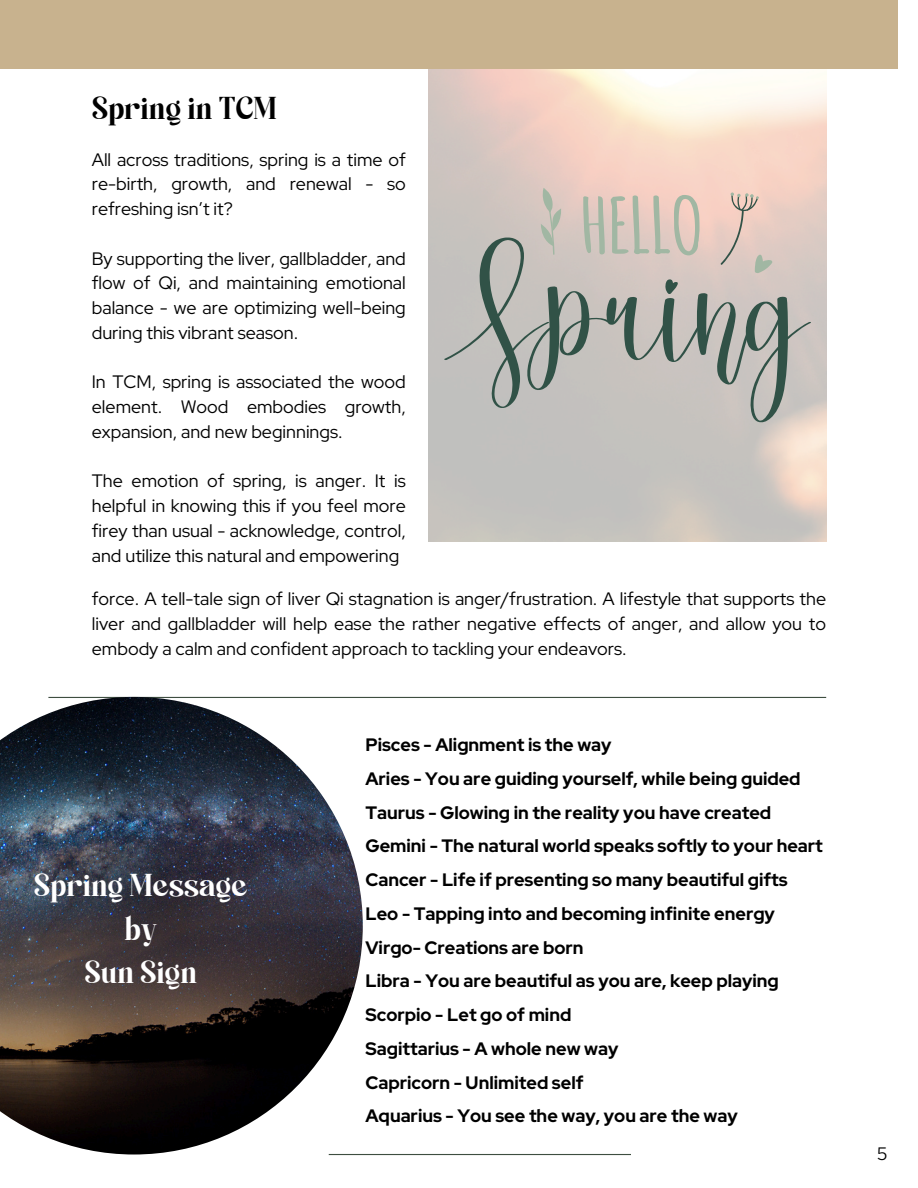
<style>
.page{position:relative;width:918px;height:1188px;background:#fff}
.page>*{position:absolute;margin:0;border:0;box-sizing:border-box;transform-origin:0 0}
.t1{font:31.5px/43.8px "Boiling";color:#fff;text-align:center}
.t2{font:31.5px "Boiling";color:#000}
.t3{font:18px/24.8px "Red Hat Display";color:#000;text-align:justify}
.t4{font:700 18px/33.8px "Red Hat Display";color:#000}
</style>
<div class="page">
<div style="left:0;top:0;width:897px;height:69px;background:#c8b28e"></div>
<hr style="left:329px;top:1154px;width:302px;height:1px;background:#3e4e40">
<svg style="left:444px;top:188px;width:367px;height:235px;background:#bdb8b2"></svg>
<hr style="left:48px;top:697px;width:778px;height:1px;background:#3e4e40">
<img style="left:0;top:697px;width:363px;height:458px">
<p class="t2" style="left:92px;top:94px;width:186px">Spring in TCM</p>
<h1 class="t3" style="left:92px;top:147px;width:316px">All across traditions, spring is a time of re-birth, growth, and renewal - so refreshing isn’t it?</h1>
<p class="t3" style="left:92px;top:246px;width:316px">By supporting the liver, gallbladder, and flow of Qi, and maintaining emotional balance - we are optimizing well-being during this vibrant season.</p>
<p class="t3" style="left:92px;top:369px;width:316px">In TCM, spring is associated the wood element. Wood embodies growth, expansion, and new beginnings.</p>
<p class="t3" style="left:92px;top:468px;width:316px">The emotion of spring, is anger. It is helpful in knowing this if you feel more firey than usual - acknowledge, control, and utilize this natural and empowering</p>
<p class="t3" style="left:92px;top:586px;width:736px">force. A tell-tale sign of liver Qi stagnation is anger/frustration. A lifestyle that supports the liver and gallbladder will help ease the rather negative effects of anger, and allow you to embody a calm and confident approach to tackling your endeavors.</p>
<p class="t1" style="left:34px;top:864px;width:215px">Spring Message by<br>Sun Sign</p>
<p class="t4" style="left:365px;top:728px;width:459px">Pisces - Alignment is the way<br>Aries - You are guiding yourself, while being guided Taurus - Glowing in the reality you have created Gemini - The natural world speaks softly to your heart Cancer - Life if presenting so many beautiful gifts Leo - Tapping into and becoming infinite energy Virgo- Creations are born<br>Libra - You are beautiful as you are, keep playing Scorpio - Let go of mind<br>Sagittarius - A whole new way<br>Capricorn - Unlimited self<br>Aquarius - You see the way, you are the way</p>
<p class="t3" style="left:877px;top:1141px;width:12px">5</p>
</div>
